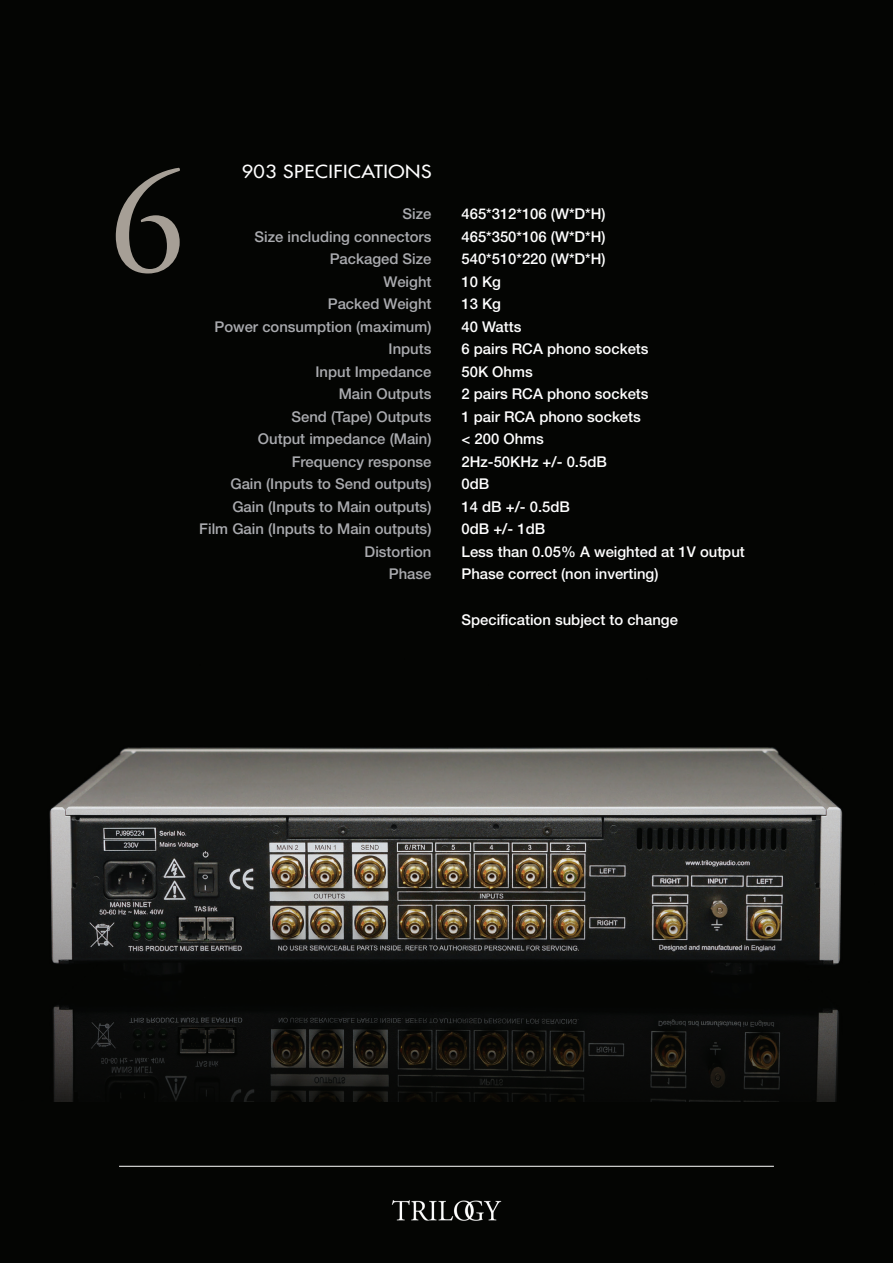
<style>
.page{position:relative;width:893px;height:1263px;background:#040503}
.page>*{position:absolute;margin:0;border:0;box-sizing:border-box;transform-origin:0 0}
.t1{font:150px "Adobe Garamond Pro";color:#a69f96}
.t2{font:17.55px "Futura";letter-spacing:.025em;color:#fff;scale:1.11 1}
.t3{font:500 14.85px/22.5px "Helvetica Neue LT Std";color:#fff}
.t4{font:500 14.85px/22.5px "Helvetica Neue LT Std";color:#aaabaf;text-align:right}
</style>
<div class="page">
<img style="left:49px;top:747px;width:794px;height:354px">
<hr style="left:119px;top:1166px;width:655px;height:1px;background:#fff">
<img style="left:391px;top:1200px;width:111px;height:21px">
<h1 class="t1" style="left:110px;top:134px;width:76px">6</h1>
<p class="t2" style="left:242px;top:160px;width:172px">903 SPECIFICATIONS</p>
<p class="t4" style="left:199px;top:203px;width:234px">Size<br>Size including connectors<br>Packaged Size<br>Weight<br>Packed Weight<br>Power consumption (maximum)<br>Inputs<br>Input Impedance<br>Main Outputs<br>Send (Tape) Outputs<br>Output impedance (Main)<br>Frequency response<br>Gain (Inputs to Send outputs)<br>Gain (Inputs to Main outputs)<br>Film Gain (Inputs to Main outputs)<br>Distortion<br>Phase</p>
<p class="t3" style="left:461px;top:203px;width:285px">465*312*106 (W*D*H)<br>465*350*106 (W*D*H)<br>540*510*220 (W*D*H)<br>10 Kg<br>13 Kg<br>40 Watts<br>6 pairs RCA phono sockets<br>50K Ohms<br>2 pairs RCA phono sockets<br>1 pair RCA phono sockets<br>&lt; 200 Ohms<br>2Hz-50KHz +/- 0.5dB<br>0dB<br>14 dB +/- 0.5dB<br>0dB +/- 1dB<br>Less than 0.05% A weighted at 1V output<br>Phase correct (non inverting)</p>
<p class="t3" style="left:461px;top:608px;width:218px">Specification subject to change</p>
</div>
